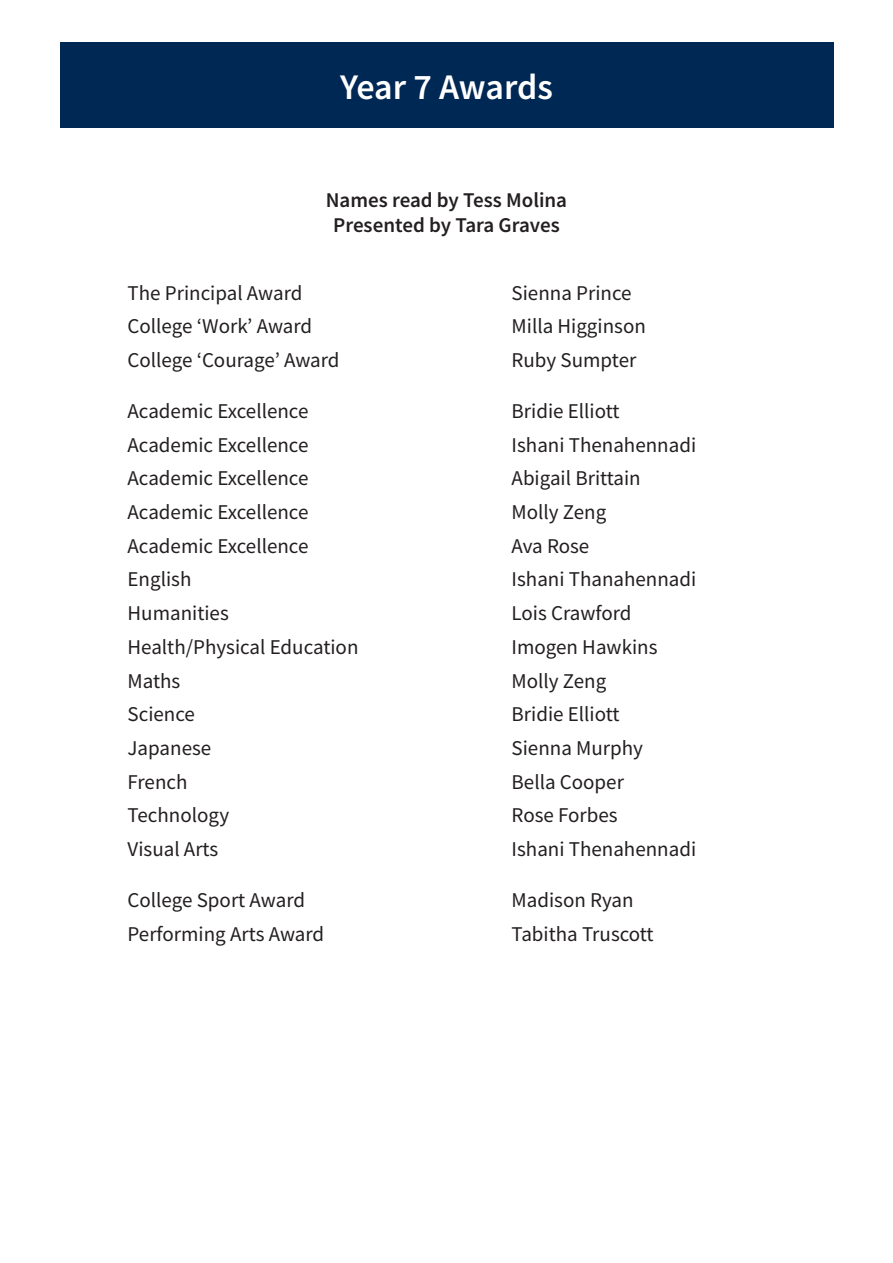
<style>
.page{position:relative;width:893px;height:1263px;background:#fff}
.page>*{position:absolute;margin:0;border:0;box-sizing:border-box;transform-origin:0 0}
.t1{font:600 36px "Source Sans Pro";letter-spacing:-.01em;color:#fff}
.t2{font:21px "Source Sans Pro";color:#231f20}
.t3{font:600 21px "Source Sans Pro";color:#231f20}
</style>
<div class="page">
<div style="left:60px;top:43px;width:773px;height:85px;background:#002855"></div>
<p class="t1" style="left:340px;top:63px;width:214px">Year 7 Awards</p>
<p class="t3" style="left:326px;top:186px;width:243px">Names read by Tess Molina</p>
<p class="t3" style="left:333px;top:212px;width:228px">Presented by Tara Graves</p>
<p class="t2" style="left:128px;top:279px;width:176px">The Principal Award</p>
<p class="t2" style="left:512px;top:279px;width:121px">Sienna Prince</p>
<p class="t2" style="left:128px;top:313px;width:186px">College ‘Work’ Award</p>
<p class="t2" style="left:512px;top:313px;width:136px">Milla Higginson</p>
<p class="t2" style="left:128px;top:347px;width:214px">College ‘Courage’ Award</p>
<p class="t2" style="left:512px;top:347px;width:126px">Ruby Sumpter</p>
<p class="t2" style="left:128px;top:397px;width:182px">Academic Excellence</p>
<p class="t2" style="left:512px;top:397px;width:109px">Bridie Elliott</p>
<p class="t2" style="left:128px;top:431px;width:182px">Academic Excellence</p>
<p class="t2" style="left:512px;top:431px;width:186px">Ishani Thenahennadi</p>
<p class="t2" style="left:128px;top:465px;width:182px">Academic Excellence</p>
<p class="t2" style="left:512px;top:465px;width:131px">Abigail Brittain</p>
<p class="t2" style="left:128px;top:499px;width:182px">Academic Excellence</p>
<p class="t2" style="left:512px;top:499px;width:96px">Molly Zeng</p>
<p class="t2" style="left:128px;top:532px;width:182px">Academic Excellence</p>
<p class="t2" style="left:512px;top:532px;width:79px">Ava Rose</p>
<p class="t2" style="left:128px;top:566px;width:65px">English</p>
<p class="t2" style="left:512px;top:566px;width:186px">Ishani Thanahennadi</p>
<p class="t2" style="left:128px;top:600px;width:103px">Humanities</p>
<p class="t2" style="left:512px;top:600px;width:121px">Lois Crawford</p>
<p class="t2" style="left:128px;top:633px;width:232px">Health/Physical Education</p>
<p class="t2" style="left:512px;top:633px;width:147px">Imogen Hawkins</p>
<p class="t2" style="left:128px;top:667px;width:54px">Maths</p>
<p class="t2" style="left:512px;top:667px;width:96px">Molly Zeng</p>
<p class="t2" style="left:128px;top:701px;width:69px">Science</p>
<p class="t2" style="left:512px;top:701px;width:109px">Bridie Elliott</p>
<p class="t2" style="left:128px;top:735px;width:85px">Japanese</p>
<p class="t2" style="left:512px;top:735px;width:133px">Sienna Murphy</p>
<p class="t2" style="left:128px;top:768px;width:61px">French</p>
<p class="t2" style="left:512px;top:768px;width:114px">Bella Cooper</p>
<p class="t2" style="left:128px;top:802px;width:103px">Technology</p>
<p class="t2" style="left:512px;top:802px;width:108px">Rose Forbes</p>
<p class="t2" style="left:128px;top:836px;width:92px">Visual Arts</p>
<p class="t2" style="left:512px;top:836px;width:186px">Ishani Thenahennadi</p>
<p class="t2" style="left:128px;top:886px;width:179px">College Sport Award</p>
<p class="t2" style="left:512px;top:886px;width:123px">Madison Ryan</p>
<p class="t2" style="left:128px;top:920px;width:198px">Performing Arts Award</p>
<p class="t2" style="left:512px;top:920px;width:144px">Tabitha Truscott</p>
</div>
